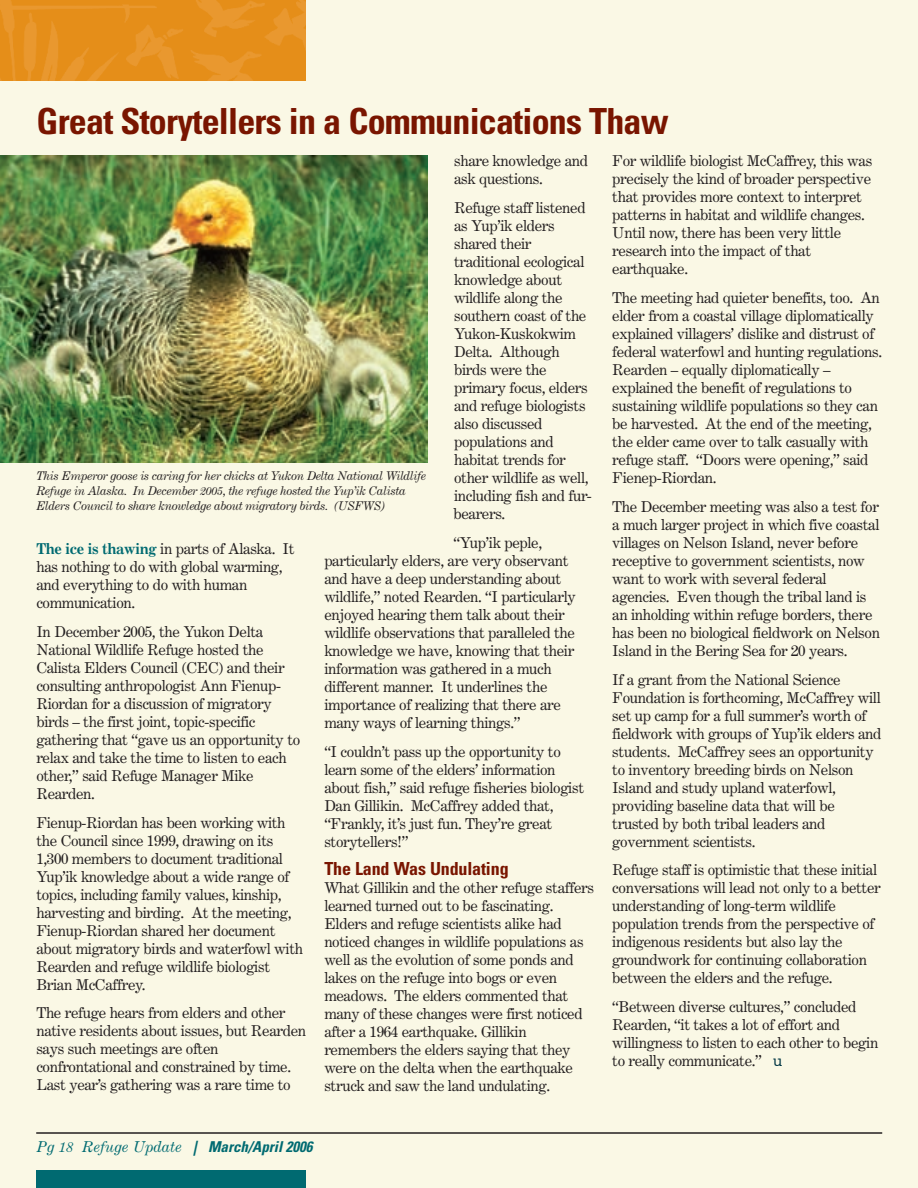
<style>
.page{position:relative;width:918px;height:1188px;background:#faf8e5}
.page>*{position:absolute;margin:0;border:0;box-sizing:border-box;transform-origin:0 0}
.t1{font:700 condensed 36px "Univers";letter-spacing:-.02em;color:#791500}
.t2{font:700 condensed 18px "Univers";letter-spacing:-.01em;color:#791500}
.t3{font:15px/18px "Century Expanded";letter-spacing:-.025em;color:#231f20}
.t4{font:italic 15px "Century Expanded";color:#006a71}
.t5{font:italic 12px/15px "Century Expanded";letter-spacing:-.03em;color:#231f20}
.s1{font-family:"Century Expanded BT";font-weight:700;color:#006a71}
.s2{font-family:"Univers";font-weight:700;font-stretch:condensed}
.s3{font-family:"Courier";font-size:16.5px;color:#003644}
</style>
<div class="page">
<hr style="left:36px;top:1132px;width:846px;height:2px;background:#231f20">
<div style="left:36px;top:1170px;width:270px;height:18px;background:#006a71"></div>
<img style="left:0;top:0;width:306px;height:81px">
<img style="left:0;top:155px;width:427px;height:307px">
<h1 class="t1" style="left:37px;top:108px;width:634px">Great Storytellers in a Communications Thaw</h1>
<p class="t3" style="left:454px;top:153px;width:136px">share knowledge and ask questions.</p>
<p class="t3" style="left:453px;top:200px;width:140px">Refuge staff listened as Yup’ik elders shared their traditional ecological knowledge about wildlife along the southern coast of the<br>Yukon-Kuskokwim<br>Delta. Although birds were the primary focus, elders and refuge biologists also discussed populations and habitat trends for other wildlife as well, including fish and fur&shy;bearers.</p>
<p class="t3" style="left:324px;top:535px;width:253px;text-indent:129px">“Yup’ik peple, particularly elders, are very observant and have a deep understanding about wildlife,” noted Rearden. “I particularly enjoyed hearing them talk about their wildlife observations that paralleled the knowledge we have, knowing that their information was gathered in a much different manner. It underlines the importance of realizing that there are many ways of learning things.”</p>
<p class="t3" style="left:324px;top:744px;width:261px">“I couldn’t pass up the opportunity to learn some of the elders’ information about fish,” said refuge fisheries biologist Dan Gillikin. McCaffrey added that, “Frankly, it’s just fun. They’re great storytellers!”</p>
<p class="t2" style="left:324px;top:862px;width:186px">The Land Was Undulating</p>
<p class="t3" style="left:324px;top:881px;width:271px">What Gillikin and the other refuge staffers learned turned out to be fascinating.<br>Elders and refuge scientists alike had noticed changes in wildlife populations as well as the evolution of some ponds and lakes on the refuge into bogs or even meadows. The elders commented that many of these changes were first noticed after a 1964 earthquake. Gillikin remembers the elders saying that they were on the delta when the earthquake struck and saw the land undulating.</p>
<p class="t5" style="left:36px;top:469px;width:392px">This Emperor goose is caring for her chicks at Yukon Delta National Wildlife<br>Refuge in Alaska. In December 2005, the refuge hosted the Yup’ik Calista<br>Elders Council to share knowledge about migratory birds. (USFWS)</p>
<p class="t3" style="left:36px;top:541px;width:260px"><span class="s1">The ice is thawing</span> in parts of Alaska. It has nothing to do with global warming, and everything to do with human communication.</p>
<p class="t3" style="left:36px;top:624px;width:265px">In December 2005, the Yukon Delta National Wildlife Refuge hosted the Calista Elders Council (CEC) and their consulting anthropologist Ann Fienup-Riordan for a discussion of migratory birds – the first joint, topic-specific gathering that “gave us an opportunity to relax and take the time to listen to each other,” said Refuge Manager Mike Rearden.</p>
<p class="t3" style="left:36px;top:815px;width:268px">Fienup-Riordan has been working with the Council since 1999, drawing on its 1,300 members to document traditional Yup’ik knowledge about a wide range of topics, including family values, kinship, harvesting and birding. At the meeting, Fienup-Riordan shared her document about migratory birds and waterfowl with Rearden and refuge wildlife biologist Brian McCaffrey.</p>
<p class="t3" style="left:36px;top:1006px;width:271px">The refuge hears from elders and other native residents about issues, but Rearden says such meetings are often confrontational and constrained by time.<br>Last year’s gathering was a rare time to</p>
<p class="t4" style="left:36px;top:1141px;width:281px">Pg 18 Refuge Update <span class="s2">| March/April2006</span></p>
<p class="t3" style="left:612px;top:153px;width:262px">For wildlife biologist McCaffrey, this was precisely the kind of broader perspective that provides more context to interpret patterns in habitat and wildlife changes.<br>Until now, there has been very little research into the impact of that earthquake.</p>
<p class="t3" style="left:612px;top:290px;width:271px">The meeting had quieter benefits, too. An elder from a coastal village diplomatically explained villagers’ dislike and distrust of federal waterfowl and hunting regulations.<br>Rearden – equally diplomatically – explained the benefit of regulations to sustaining wildlife populations so they can be harvested. At the end of the meeting, the elder came over to talk casually with refuge staff. “Doors were opening,” said Fienep-Riordan.</p>
<p class="t3" style="left:612px;top:499px;width:269px">The December meeting was also a test for a much larger project in which five coastal villages on Nelson Island, never before receptive to government scientists, now want to work with several federal agencies. Even though the tribal land is an inholding within refuge borders, there has been no biological fieldwork on Nelson Island in the Bering Sea for 20 years.</p>
<p class="t3" style="left:612px;top:672px;width:271px">If a grant from the National Science Foundation is forthcoming, McCaffrey will set up camp for a full summer’s worth of fieldwork with groups of Yup’ik elders and students. McCaffrey sees an opportunity to inventory breeding birds on Nelson Island and study upland waterfowl, providing baseline data that will be trusted by both tribal leaders and government scientists.</p>
<p class="t3" style="left:612px;top:863px;width:270px">Refuge staff is optimistic that these initial conversations will lead not only to a better understanding of long-term wildlife population trends from the perspective of indigenous residents but also lay the groundwork for continuing collaboration between the elders and the refuge.</p>
<p class="t3" style="left:612px;top:999px;width:268px">“Between diverse cultures,” concluded Rearden, “it takes a lot of effort and willingness to listen to each other to begin to really communicate.” <span class="s3">u</span></p>
</div>
